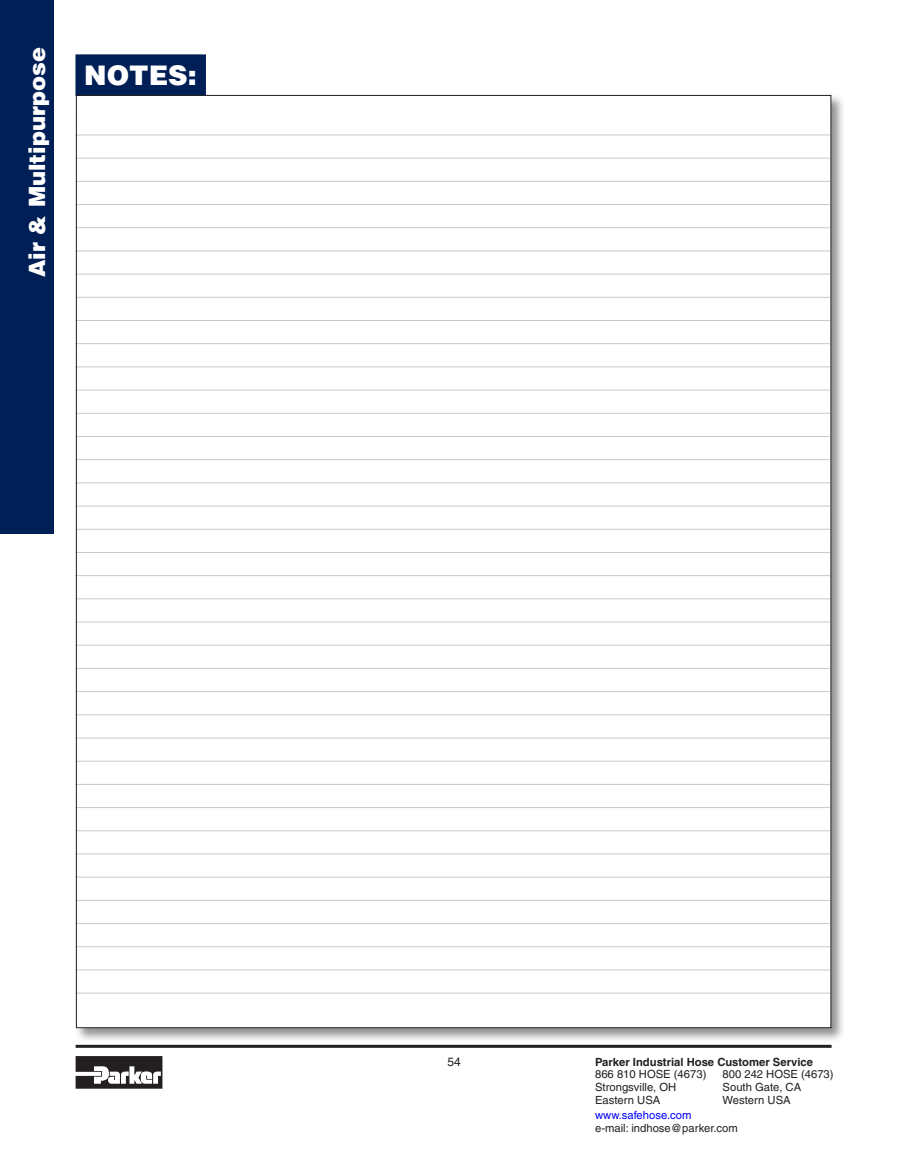
<style>
.page{position:relative;width:918px;height:1175px;background:#fff}
.page>*{position:absolute;margin:0;border:0;box-sizing:border-box;transform-origin:0 0}
.t1{font:900 27px "Helvetica";color:#fff}
.t2{font:900 22.5px "Helvetica";color:#fff}
.t3{font:12px "Helvetica";color:#231f20}
.t4{font:11.25px "Helvetica";color:#231f20}
.t5{font:700 11.25px "Helvetica";color:#231f20}
.t6{font:11.25px "Helvetica";color:#00f}
</style>
<div class="page">
<hr style="left:76px;top:1044px;width:756px;height:3px;background:#231f20">
<svg style="left:76px;top:1056px;width:86px;height:32px"></svg>
<div style="left:0;top:0;width:54px;height:533px;background:#001f56"></div>
<div style="left:75px;top:94px;width:771px;height:948px;background:#231f20;opacity:.5"></div>
<div style="left:76px;top:95px;width:755px;height:932px;background:#fff"></div>
<div style="left:76px;top:55px;width:130px;height:41px;background:#001f56"></div>
<hr style="left:76px;top:135px;width:754px;height:1px;background:#c7c8ca">
<hr style="left:76px;top:158px;width:754px;height:1px;background:#c7c8ca">
<hr style="left:76px;top:181px;width:754px;height:1px;background:#c7c8ca">
<hr style="left:76px;top:204px;width:754px;height:1px;background:#c7c8ca">
<hr style="left:76px;top:227px;width:754px;height:1px;background:#c7c8ca">
<hr style="left:76px;top:250px;width:754px;height:1px;background:#c7c8ca">
<hr style="left:76px;top:274px;width:754px;height:1px;background:#c7c8ca">
<hr style="left:76px;top:297px;width:754px;height:1px;background:#c7c8ca">
<hr style="left:76px;top:320px;width:754px;height:1px;background:#c7c8ca">
<hr style="left:76px;top:343px;width:754px;height:1px;background:#c7c8ca">
<hr style="left:76px;top:366px;width:754px;height:1px;background:#c7c8ca">
<hr style="left:76px;top:390px;width:754px;height:1px;background:#c7c8ca">
<hr style="left:76px;top:413px;width:754px;height:1px;background:#c7c8ca">
<hr style="left:76px;top:436px;width:754px;height:1px;background:#c7c8ca">
<hr style="left:76px;top:459px;width:754px;height:1px;background:#c7c8ca">
<hr style="left:76px;top:482px;width:754px;height:1px;background:#c7c8ca">
<hr style="left:76px;top:505px;width:754px;height:1px;background:#c7c8ca">
<hr style="left:76px;top:529px;width:754px;height:1px;background:#c7c8ca">
<hr style="left:76px;top:552px;width:754px;height:1px;background:#c7c8ca">
<hr style="left:76px;top:575px;width:754px;height:1px;background:#c7c8ca">
<hr style="left:76px;top:598px;width:754px;height:1px;background:#c7c8ca">
<hr style="left:76px;top:621px;width:754px;height:1px;background:#c7c8ca">
<hr style="left:76px;top:645px;width:754px;height:1px;background:#c7c8ca">
<hr style="left:76px;top:668px;width:754px;height:1px;background:#c7c8ca">
<hr style="left:76px;top:691px;width:754px;height:1px;background:#c7c8ca">
<hr style="left:76px;top:714px;width:754px;height:1px;background:#c7c8ca">
<hr style="left:76px;top:737px;width:754px;height:1px;background:#c7c8ca">
<hr style="left:76px;top:761px;width:754px;height:1px;background:#c7c8ca">
<hr style="left:76px;top:784px;width:754px;height:1px;background:#c7c8ca">
<hr style="left:76px;top:807px;width:754px;height:1px;background:#c7c8ca">
<hr style="left:76px;top:830px;width:754px;height:1px;background:#c7c8ca">
<hr style="left:76px;top:853px;width:754px;height:1px;background:#c7c8ca">
<hr style="left:76px;top:876px;width:754px;height:1px;background:#c7c8ca">
<hr style="left:76px;top:900px;width:754px;height:1px;background:#c7c8ca">
<hr style="left:76px;top:923px;width:754px;height:1px;background:#c7c8ca">
<hr style="left:76px;top:946px;width:754px;height:1px;background:#c7c8ca">
<hr style="left:76px;top:969px;width:754px;height:1px;background:#c7c8ca">
<hr style="left:76px;top:992px;width:754px;height:1px;background:#c7c8ca">
<h2 class="t2" style="left:23px;top:277px;width:231px;rotate:-90deg">Air &amp; Multipurpose</h2>
<h1 class="t1" style="left:84px;top:58px;width:114px">NOTES:</h1>
<p class="t3" style="left:448px;top:1054px;width:15px">54</p>
<p class="t5" style="left:595px;top:1054px;width:219px">Parker Industrial Hose Customer Service</p>
<p class="t4" style="left:595px;top:1067px;width:113px">866 810 HOSE (4673)</p>
<p class="t4" style="left:723px;top:1067px;width:113px">800 242 HOSE (4673)</p>
<p class="t4" style="left:595px;top:1080px;width:83px">Strongsville, OH</p>
<p class="t4" style="left:723px;top:1080px;width:80px">South Gate, CA</p>
<p class="t4" style="left:595px;top:1093px;width:67px">Eastern USA</p>
<p class="t4" style="left:723px;top:1093px;width:70px">Western USA</p>
<p class="t6" style="left:595px;top:1108px;width:98px">www.safehose.com</p>
<p class="t4" style="left:595px;top:1121px;width:144px">e-mail: indhose@parker.com</p>
</div>
